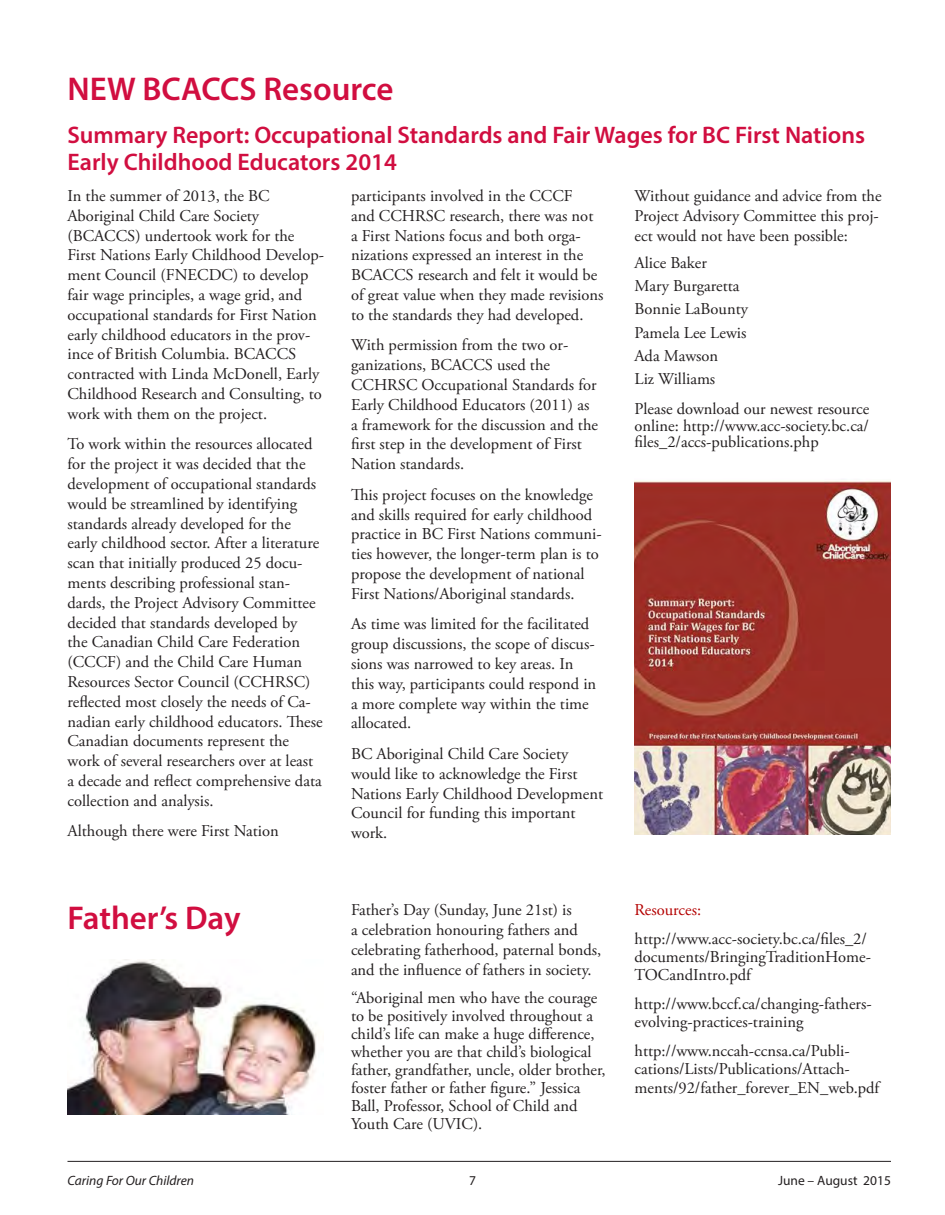
<style>
.page{position:relative;width:945px;height:1215px;background:#fff}
.page>*{position:absolute;margin:0;border:0;box-sizing:border-box;transform-origin:0 0}
.Heading_3{font:600 33px "Myriad Pro";color:#d10e40}
.Heading_3-2{font:600 24px/27px "Myriad Pro";color:#d10e40}
.Body_Text{font:16.5px/19.8px "Adobe Garamond Pro";color:#231f20}
.Body_Text-2{font:16.5px "Adobe Garamond Pro";color:#b40000}
.t1{font:italic 13.5px "Myriad Pro";color:#231f20}
.t2{font:13.5px "Myriad Pro";color:#231f20}
</style>
<div class="page">
<hr style="left:68px;top:1161px;width:823px;height:1px;background:#231f20">
<img style="left:634px;top:481px;width:257px;height:353px">
<img style="left:68px;top:959px;width:249px;height:156px">
<p class="Heading_3" style="left:68px;top:68px;width:327px">NEW BCACCS Resource</p>
<p class="Heading_3-2" style="left:68px;top:121px;width:799px">Summary Report: Occupational Standards and Fair Wages for BC First Nations<br>Early Childhood Educators 2014</p>
<p class="Body_Text" style="left:68px;top:186px;width:258px">In the summer of 2013, the BC Aboriginal Child Care Society (BCACCS) undertook work for the First Nations Early Childhood Develop&shy;ment Council (FNECDC) to develop fair wage principles, a wage grid, and occupational standards for First Nation early childhood educators in the prov&shy;ince of British Columbia. BCACCS contracted with Linda McDonell, Early Childhood Research and Consulting, to work with them on the project.</p>
<p class="Body_Text" style="left:68px;top:435px;width:257px">To work within the resources allocated for the project it was decided that the development of occupational standards would be streamlined by identifying standards already developed for the early childhood sector. After a literature scan that initially produced 25 docu&shy;ments describing professional stan&shy;dards, the Project Advisory Committee decided that standards developed by<br>the Canadian Child Care Federation (CCCF) and the Child Care Human Resources Sector Council (CCHRSC) reflected most closely the needs of Ca&shy;nadian early childhood educators. These Canadian documents represent the work of several researchers over at least a decade and reflect comprehensive data collection and analysis.</p>
<p class="Body_Text" style="left:68px;top:822px;width:213px">Although there were First Nation</p>
<p class="Heading_3" style="left:68px;top:897px;width:175px">Father’s Day</p>
<p class="Body_Text" style="left:351px;top:186px;width:254px">participants involved in the CCCF<br>and CCHRSC research, there was not a First Nations focus and both orga&shy;nizations expressed an interest in the BCACCS research and felt it would be of great value when they made revisions to the standards they had developed.</p>
<p class="Body_Text" style="left:351px;top:336px;width:249px">With permission from the two or&shy;ganizations, BCACCS used the<br>CCHRSC Occupational Standards for<br>Early Childhood Educators (2011) as a framework for the discussion and the first step in the development of First<br>Nation standards.</p>
<p class="Body_Text" style="left:351px;top:485px;width:252px">This project focuses on the knowledge and skills required for early childhood practice in BC First Nations communi&shy;ties however, the longer-term plan is to propose the development of national First Nations/Aboriginal standards.</p>
<p class="Body_Text" style="left:351px;top:615px;width:247px">As time was limited for the facilitated group discussions, the scope of discus&shy;sions was narrowed to key areas. In this way, participants could respond in a more complete way within the time allocated.</p>
<p class="Body_Text" style="left:351px;top:744px;width:254px">BC Aboriginal Child Care Society would like to acknowledge the First<br>Nations Early Childhood Development<br>Council for funding this important work.</p>
<p class="Body_Text" style="left:351px;top:901px;width:252px">Father’s Day (Sunday, June 21st) is<br>a celebration honouring fathers and celebrating fatherhood, paternal bonds, and the influence of fathers in society.</p>
<p class="Body_Text" style="left:351px;top:990px;width:256px;line-height:18px">“Aboriginal men who have the courage to be positively involved throughout a child’s life can make a huge difference, whether you are that child’s biological father, grandfather, uncle, older brother, foster father or father figure.” Jessica Ball, Professor, School of Child and Youth Care (UVIC).</p>
<p class="Body_Text" style="left:635px;top:186px;width:249px">Without guidance and advice from the<br>Project Advisory Committee this proj&shy;ect would not have been possible:</p>
<p class="Body_Text" style="left:635px;top:253px;width:74px">Alice Baker</p>
<p class="Body_Text" style="left:635px;top:277px;width:107px">Mary Burgaretta</p>
<p class="Body_Text" style="left:635px;top:300px;width:115px">Bonnie LaBounty</p>
<p class="Body_Text" style="left:635px;top:323px;width:113px">Pamela Lee Lewis</p>
<p class="Body_Text" style="left:635px;top:346px;width:85px">Ada Mawson</p>
<p class="Body_Text" style="left:635px;top:370px;width:82px">Liz Williams</p>
<p class="Body_Text" style="left:635px;top:401px;width:236px;line-height:16.5px;text-align:justify">Please download our newest resource online: http://www.acc-society.bc.ca/ files_2/accs-publications.php</p>
<p class="Body_Text-2" style="left:635px;top:900px;width:68px">Resources:</p>
<p class="Body_Text" style="left:635px;top:930px;width:238px;line-height:18px">http://www.acc-society.bc.ca/files_2/ documents/BringingTraditionHome-<br>TOCandIntro.pdf</p>
<p class="Body_Text" style="left:635px;top:995px;width:239px;line-height:18px">http://www.bccf.ca/changing-fathers&shy;evolving-practices-training</p>
<p class="Body_Text" style="left:635px;top:1042px;width:217px;line-height:18px">http://www.nccah-ccnsa.ca/Publi&shy;cations/Lists/Publications/Attach-</p>
<p class="Body_Text" style="left:635px;top:1079px;width:246px">ments/92/father_forever_EN_web.pdf</p>
<p class="t1" style="left:68px;top:1172px;width:128px">Caring For Our Children</p>
<p class="t2" style="left:469px;top:1172px;width:8px">7</p>
<p class="t2" style="left:778px;top:1172px;width:114px">June – August 2015</p>
</div>
